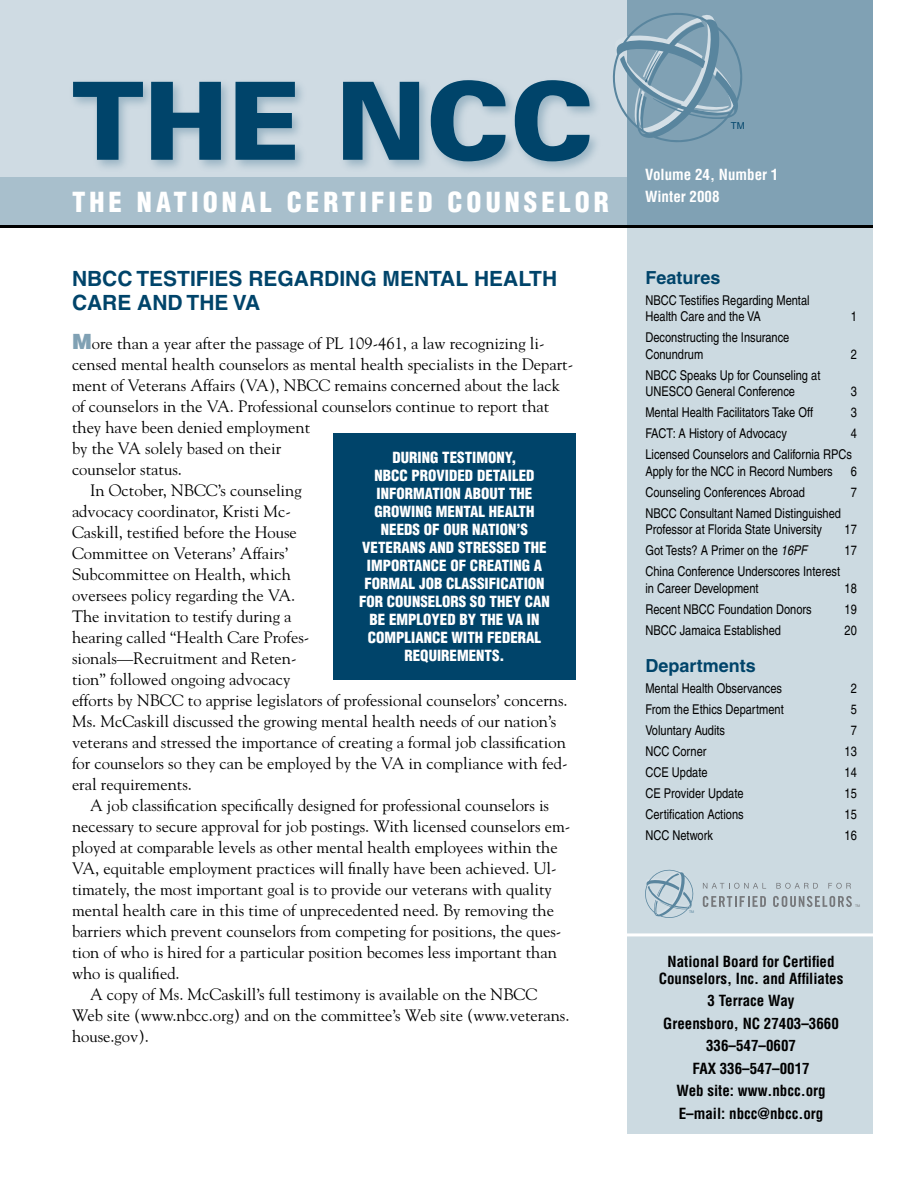
<style>
.page{position:relative;width:918px;height:1188px;background:#fff}
.page>*{position:absolute;margin:0;border:0;box-sizing:border-box;transform-origin:0 0}
.t1{font:900 108px "Univers";color:#00446a}
.t2{font:900 condensed 27px "Helvetica";letter-spacing:.15em;color:#fff}
.t3{font:700 21px/24px "Helvetica";color:#00446a}
.t4{font:700 18px "Helvetica";color:#00446a}
.t5{font:16.5px "Goudy";color:#000}
.t6{font:900 condensed 15px/18px "Helvetica";color:#fff;text-align:center}
.t7{font:700 condensed 15px/22.5px "Helvetica";color:#000;text-align:center}
.t8{font:700 condensed 15px/22.5px "Helvetica";color:#fff}
.t9{font:condensed 13.5px/16.5px "Helvetica";color:#000}
.t10{font:9.6px "Arial";color:#00446a}
.t11{font:3.6px "Arial";color:#76787b}
.t12{font:3.6px "Arial";color:#59859e}
.s1{font-family:"Helvetica";font-weight:900;font-size:21px;color:#80a1b4}
.s2{font-style:italic}
</style>
<div class="page">
<div style="left:0;top:69px;width:872px;height:156px;background:#a8bfcc"></div>
<div style="left:0;top:0;width:873px;height:177px;background:#cfdbe3"></div>
<div style="left:627px;top:45px;width:246px;height:1089px;background:#ccdae1"></div>
<hr style="left:622px;top:933px;width:262px;height:3px;background:#fff">
<div style="left:627px;top:0;width:246px;height:226px;background:#80a1b4"></div>
<div style="left:68px;top:75px;width:535px;height:101px;background:#00446a;opacity:.26"></div>
<svg style="left:703px;top:896px;width:63px;height:11px"></svg>
<svg style="left:773px;top:896px;width:79px;height:11px"></svg>
<svg style="left:703px;top:883px;width:63px;height:6px"></svg>
<svg style="left:776px;top:883px;width:42px;height:6px"></svg>
<svg style="left:828px;top:883px;width:23px;height:6px"></svg>
<svg style="left:645px;top:869px;width:49px;height:49px"></svg>
<hr style="left:0;top:225px;width:873px;height:3px;background:#000">
<svg style="left:612px;top:13px;width:131px;height:129px"></svg>
<div style="left:333px;top:433px;width:243px;height:247px;background:#00446a"></div>
<h1 class="t1" style="left:72px;top:54px;width:524px">The NCC</h1>
<h2 class="t2" style="left:72px;top:185px;width:539px">THE NATIONAL CERTIFIED COUNSELOR</h2>
<p class="t3" style="left:72px;top:267px;width:472px">NBCC TESTIFIES REGARDING MENTAL HEALTH<br>CARE AND TH E VA</p>
<p class="t5" style="left:72px;top:333px;width:474px"><span class="s1">M</span>ore than a year after the passage of PL 109-461, a law recognizing li-</p>
<p class="t5" style="left:72px;top:354px;width:503px">censed mental health counselors as mental health specialists in the Depart-</p>
<p class="t5" style="left:72px;top:375px;width:490px">ment of Veterans Affairs (VA), NBCC remains concerned about the lack</p>
<p class="t5" style="left:72px;top:396px;width:479px">of counselors in the VA. Professional counselors continue to report that</p>
<p class="t5" style="left:72px;top:417px;width:240px">they have been denied employment</p>
<p class="t5" style="left:72px;top:438px;width:211px">by the VA solely based on their</p>
<p class="t5" style="left:72px;top:459px;width:111px">counselor status.</p>
<p class="t5" style="left:90px;top:480px;width:213px">In October, NBCC’s counseling</p>
<p class="t5" style="left:72px;top:501px;width:221px">advocacy coordinator, Kristi Mc-</p>
<p class="t5" style="left:72px;top:522px;width:226px">Caskill, testified before the House</p>
<p class="t5" style="left:72px;top:543px;width:218px">Committee on Veterans’ Affairs’</p>
<p class="t5" style="left:72px;top:564px;width:221px">Subcommittee on Health, which</p>
<p class="t5" style="left:72px;top:585px;width:225px">oversees policy regarding the VA.</p>
<p class="t5" style="left:72px;top:606px;width:221px">The invitation to testify during a</p>
<p class="t5" style="left:72px;top:627px;width:239px">hearing called “Health Care Profes-</p>
<p class="t5" style="left:72px;top:648px;width:226px">sionals—Recruitment and Reten-</p>
<p class="t5" style="left:72px;top:669px;width:220px">tion” followed ongoing advocacy</p>
<p class="t5" style="left:72px;top:690px;width:497px">efforts by NBCC to apprise legislators of professional counselors’ concerns.</p>
<p class="t5" style="left:72px;top:711px;width:486px">Ms. McCaskill discussed the growing mental health needs of our nation’s</p>
<p class="t5" style="left:72px;top:732px;width:495px">veterans and stressed the importance of creating a formal job classification</p>
<p class="t5" style="left:72px;top:753px;width:497px">for counselors so they can be employed by the VA in compliance with fed-</p>
<p class="t5" style="left:72px;top:774px;width:122px">eral requirements.</p>
<p class="t5" style="left:90px;top:795px;width:461px">A job classification specifically designed for professional counselors is</p>
<p class="t5" style="left:72px;top:816px;width:500px">necessary to secure approval for job postings. With licensed counselors em-</p>
<p class="t5" style="left:72px;top:837px;width:487px">ployed at comparable levels as other mental health employees within the</p>
<p class="t5" style="left:72px;top:858px;width:486px">VA, equitable employment practices will finally have been achieved. Ul-</p>
<p class="t5" style="left:72px;top:879px;width:481px">timately, the most important goal is to provide our veterans with quality</p>
<p class="t5" style="left:72px;top:900px;width:484px">mental health care in this time of unprecedented need. By removing the</p>
<p class="t5" style="left:72px;top:921px;width:491px">barriers which prevent counselors from competing for positions, the ques-</p>
<p class="t5" style="left:72px;top:942px;width:486px">tion of who is hired for a particular position becomes less important than</p>
<p class="t5" style="left:72px;top:963px;width:109px">who is qualified.</p>
<p class="t5" style="left:90px;top:984px;width:449px">A copy of Ms. McCaskill’s full testimony is available on the NBCC</p>
<p class="t5" style="left:72px;top:1005px;width:499px">Web site (www.nbcc.org) and on the committee’s Web site (www.veterans.</p>
<p class="t5" style="left:72px;top:1026px;width:78px">house.gov).</p>
<p class="t6" style="left:359px;top:449px;width:191px">DURING TESTIMONY,<br>NBCC PROVIDED DETAILED<br>INFORMATION ABOUT THE<br>GROWING MENTAL HEALTH<br>NEEDS OF OUR NATION’S<br>VETERANS AND STRESSED THE<br>IMPORTANCE OF CREATING A<br>FORMAL JOB CLASSIFICATION<br>FOR COUNSELORS SO THEY CAN<br>BE EMPLOYED BY THE VA IN<br>COMPLIANCE WITH FEDERAL<br>REQUIREMENTS.</p>
<p class="t10" style="left:731px;top:119px;width:15px">TM</p>
<p class="t8" style="left:645px;top:163px;width:132px">Volume 24, Number 1<br>Winter 2008</p>
<p class="t4" style="left:645px;top:267px;width:77px">FEATURES</p>
<p class="t9" style="left:645px;top:292px;width:166px">NBCC Testifies Regarding Mental<br>Health Care and the VA</p>
<p class="t9" style="left:645px;top:329px;width:146px">Deconstructing the Insurance<br>Conundrum</p>
<p class="t9" style="left:645px;top:367px;width:177px">NBCC Speaks Up for Counseling at<br>UNESCO General Conference</p>
<p class="t9" style="left:851px;top:308px;width:8px">1</p>
<p class="t9" style="left:851px;top:346px;width:8px">2</p>
<p class="t9" style="left:851px;top:383px;width:8px">3</p>
<p class="t9" style="left:645px;top:404px;width:169px">Mental Health Facilitators Take Off</p>
<p class="t9" style="left:851px;top:404px;width:8px">3</p>
<p class="t9" style="left:645px;top:425px;width:143px">FACT: A History of Advocacy</p>
<p class="t9" style="left:645px;top:423px;width:213px;line-height:21px;text-indent:205px">4<br>Licensed Counselors and California RPCs</p>
<p class="t9" style="left:645px;top:463px;width:189px">Apply for the NCC in Record Numbers</p>
<p class="t9" style="left:851px;top:463px;width:8px">6</p>
<p class="t9" style="left:645px;top:484px;width:161px">Counseling Conferences Abroad</p>
<p class="t9" style="left:851px;top:484px;width:8px">7</p>
<p class="t9" style="left:645px;top:505px;width:197px">NBCC Consultant Named Distinguished<br>Professor at Florida State University</p>
<p class="t9" style="left:845px;top:521px;width:14px">17</p>
<p class="t9" style="left:645px;top:542px;width:163px">Got Tests? A Primer on the <span class="s2">16PF</span></p>
<p class="t9" style="left:845px;top:542px;width:14px">17</p>
<p class="t9" style="left:645px;top:563px;width:196px">China Conference Underscores Interest in Career Development</p>
<p class="t9" style="left:845px;top:580px;width:14px">18</p>
<p class="t9" style="left:645px;top:601px;width:168px">Recent NBCC Foundation Donors</p>
<p class="t9" style="left:845px;top:601px;width:14px">19</p>
<p class="t9" style="left:645px;top:622px;width:137px">NBCC Jamaica Established</p>
<p class="t9" style="left:845px;top:622px;width:14px">20</p>
<p class="t4" style="left:645px;top:655px;width:112px">DEPARTMENTS</p>
<p class="t9" style="left:645px;top:680px;width:138px">Mental Health Observances</p>
<p class="t9" style="left:851px;top:680px;width:8px">2</p>
<p class="t9" style="left:645px;top:701px;width:140px">From the Ethics Department</p>
<p class="t9" style="left:851px;top:701px;width:8px">5</p>
<p class="t9" style="left:645px;top:722px;width:81px">Voluntary Audits</p>
<p class="t9" style="left:851px;top:722px;width:8px">7</p>
<p class="t9" style="left:645px;top:743px;width:63px">NCC Corner</p>
<p class="t9" style="left:845px;top:743px;width:14px">13</p>
<p class="t9" style="left:645px;top:764px;width:64px">CCE Update</p>
<p class="t9" style="left:845px;top:764px;width:14px">14</p>
<p class="t9" style="left:645px;top:785px;width:100px">CE Provider Update</p>
<p class="t9" style="left:845px;top:785px;width:14px">15</p>
<p class="t9" style="left:645px;top:806px;width:100px">Certification Actions</p>
<p class="t9" style="left:845px;top:806px;width:14px">15</p>
<p class="t9" style="left:645px;top:827px;width:69px">NCC Network</p>
<p class="t9" style="left:845px;top:827px;width:14px">16</p>
<p class="t12" style="left:689px;top:909px;width:7px">TM</p>
<p class="t11" style="left:855px;top:904px;width:7px">TM</p>
<p class="t7" style="left:659px;top:954px;width:186px;line-height:16.5px">National Board for Certified<br>Counselors, Inc. and Affiliates</p>
<p class="t7" style="left:663px;top:990px;width:177px">3 Terrace Way<br>Greensboro, NC 27403–3660<br>336–547–0607<br>FAX 336–547–001 7<br>Web site: www.nbcc.org<br>E–mail: nbcc@nbcc.org</p>
</div>
